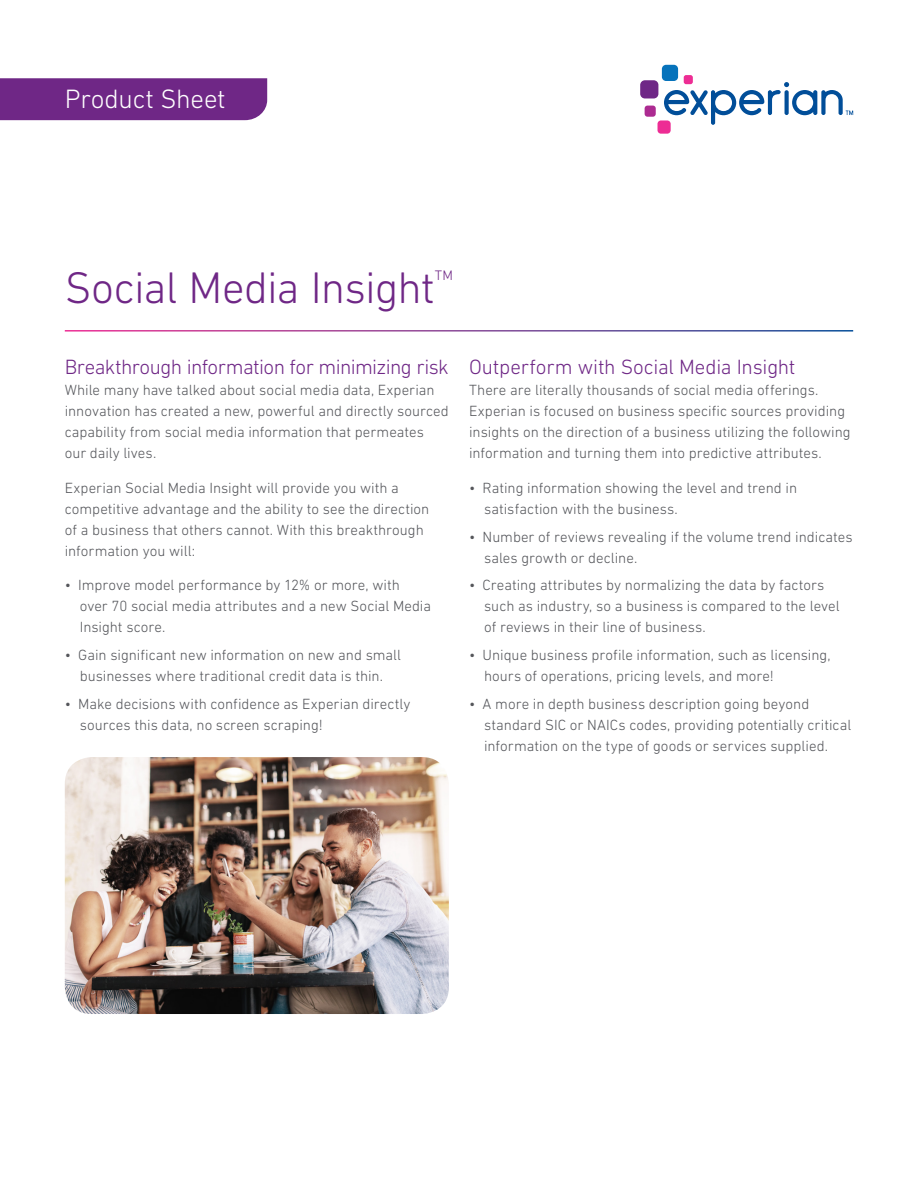
<style>
.page{position:relative;width:918px;height:1188px;background:#fff}
.page>*{position:absolute;margin:0;border:0;box-sizing:border-box;transform-origin:0 0}
.Title_heading_30_34{font:300 45px "DIN Next W1 G";letter-spacing:-.02em;color:#6f2786}
.t1{font:300 27px "DIN Next W1 G";letter-spacing:-.01em;color:#fff}
.Headline_14_16{font:300 21px "DIN Next W1 G";letter-spacing:-.02em;color:#6f2786}
.Body_text_10_14{font:300 15px/21px "DIN Next W1 G";color:#54555a}
.Title_heading_30_34-2{font:300 13.95px "DIN Next W1 G";color:#6f2786}
</style>
<div class="page">
<div style="left:0;top:78px;width:267px;height:42px;background:#6f2786"></div>
<div style="left:662px;top:65px;width:16px;height:16px;background:#0773bb;border-radius:4px"></div>
<div style="left:640px;top:80px;width:18px;height:18px;background:#6f2786;border-radius:5px"></div>
<div style="left:645px;top:106px;width:11px;height:11px;background:#ac2b91;border-radius:3px"></div>
<div style="left:658px;top:120px;width:13px;height:14px;background:#ed2d94;border-radius:3px"></div>
<div style="left:684px;top:75px;width:9px;height:9px;background:#ed2d94;border-radius:2px"></div>
<svg style="left:664px;top:82px;width:189px;height:43px"></svg>
<img style="left:65px;top:757px;width:384px;height:257px">
<h2 class="t1" style="left:65px;top:83px;width:162px">Product Sheet</h2>
<p class="Title_heading_30_34" style="left:65px;top:262px;width:372px">Social Media Insight</p>
<p class="Title_heading_30_34-2" style="left:435px;top:267px;width:20px">TM</p>
<p class="Headline_14_16" style="left:65px;top:355px;width:385px">Breakthrough information for minimizing risk</p>
<p class="Body_text_10_14" style="left:65px;top:380px;width:386px">While many have talked about social media data, Experian innovation has created a new, powerful and directly sourced capability from social media information that permeates our daily lives.</p>
<p class="Body_text_10_14" style="left:65px;top:477px;width:366px">Experian Social Media Insight will provide you with a competitive advantage and the ability to see the direction of a business that others cannot. With this breakthrough information you will:</p>
<p class="Body_text_10_14" style="left:80px;top:575px;width:353px;text-indent:-15px">• Improve model performance by 12% or more, with over 70 social media attributes and a new Social Media<br>Insight score.</p>
<p class="Body_text_10_14" style="left:65px;top:644px;width:338px;text-align:center">• Gain significant new information on new and small businesses where traditional credit data is thin.</p>
<p class="Body_text_10_14" style="left:80px;top:693px;width:332px;text-indent:-15px">• Make decisions with confidence as Experian directly sources this data, no screen scraping!</p>
<p class="Headline_14_16" style="left:469px;top:355px;width:328px">Outperform with Social Media Insight</p>
<p class="Body_text_10_14" style="left:469px;top:380px;width:383px">There are literally thousands of social media offerings.<br>Experian is focused on business specific sources providing insights on the direction of a business utilizing the following information and turning them into predictive attributes.</p>
<p class="Body_text_10_14" style="left:484px;top:477px;width:314px;text-indent:-15px">• Rating information showing the level and trend in satisfaction with the business.</p>
<p class="Body_text_10_14" style="left:484px;top:526px;width:370px;text-indent:-15px">• Number of reviews revealing if the volume trend indicates sales growth or decline.</p>
<p class="Body_text_10_14" style="left:484px;top:575px;width:357px;text-indent:-15px">• Creating attributes by normalizing the data by factors such as industry, so a business is compared to the level of reviews in their line of business.</p>
<p class="Body_text_10_14" style="left:484px;top:644px;width:348px;text-indent:-15px">• Unique business profile information, such as licensing, hours of operations, pricing levels, and more!</p>
<p class="Body_text_10_14" style="left:484px;top:693px;width:369px;text-indent:-15px">• A more in depth business description going beyond standard SIC or NAICs codes, providing potentially critical information on the type of goods or services supplied.</p>
</div>
